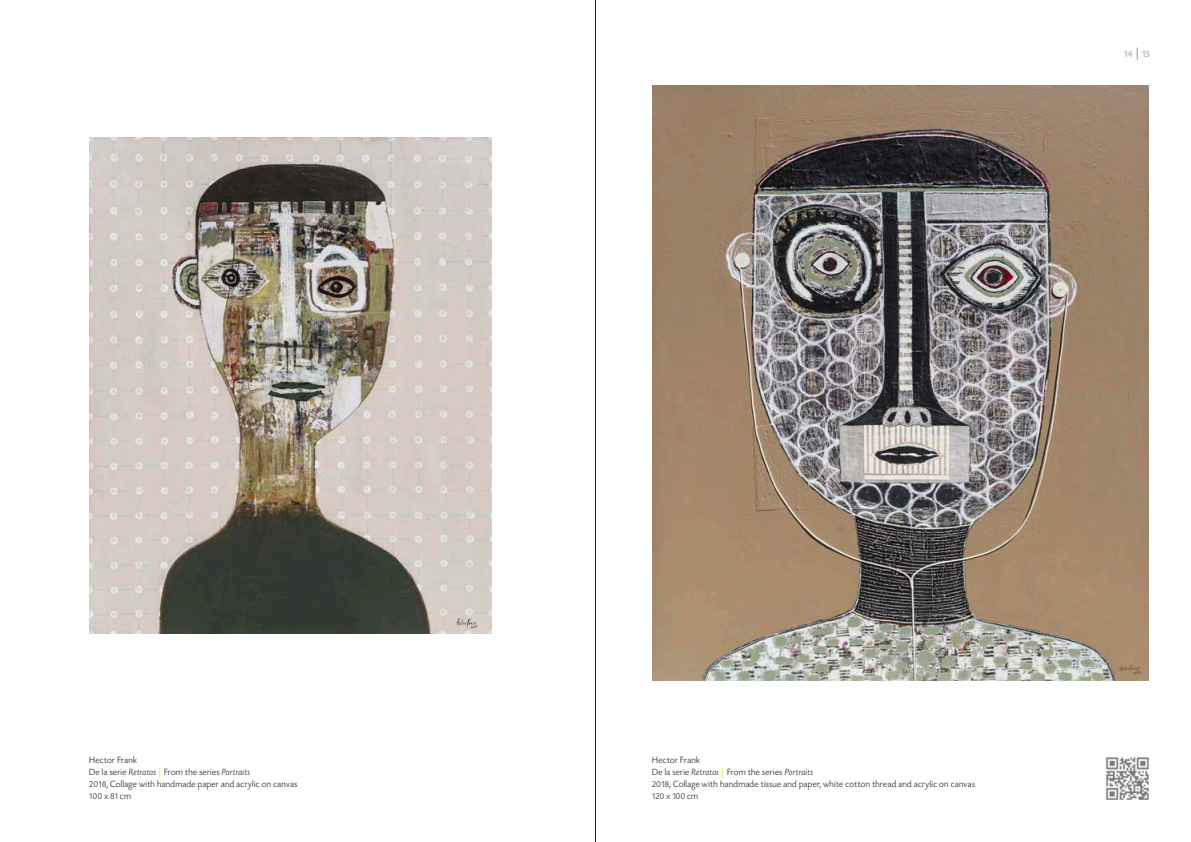
<style>
.page{position:relative;width:1191px;height:842px;background:#fff}
.page>*{position:absolute;margin:0;border:0;box-sizing:border-box;transform-origin:0 0}
.t1{font:10px "Today SHOP";color:#a8a9ad}
.pies_de_obras{font:300 9.5px "Today SHOP";letter-spacing:.035em;color:#231f20}
.pies_de_obras-2{font:300 9px "Today SHOP";letter-spacing:.05em;color:#231f20}
.s1{font-style:italic}
.s2{font-family:"Lato";font-weight:400;font-size:11px;color:#f4eb0a}
.s3{font-size:9px}
.s4{font-size:9.5px}
.s5{font-family:"Zona Pro";font-weight:100;font-size:13px;color:#231f20}
</style>
<div class="page">
<img style="left:1106px;top:757px;width:42px;height:42px">
<img style="left:89px;top:137px;width:402px;height:496px">
<img style="left:652px;top:85px;width:496px;height:596px">
<hr style="left:595px;top:0;width:1px;height:842px;background:#231f20">
<p class="pies_de_obras" style="left:89px;top:755px;width:49px">Hector Frank</p>
<p class="pies_de_obras" style="left:89px;top:767px;width:162px">De la serie <span class="s1">Retratos</span> <span class="s2">|</span> From the series <span class="s1">Portraits</span></p>
<p class="pies_de_obras" style="left:89px;top:779px;width:210px"><span class="s3">2018</span>, Collage with handmade paper and acrylic on canvas</p>
<p class="pies_de_obras-2" style="left:89px;top:792px;width:43px">100 <span class="s4">x</span> 81 <span class="s4">cm</span></p>
<p class="t1" style="left:1123px;top:49px;width:27px">14 <span class="s5">|</span> 15</p>
<p class="pies_de_obras" style="left:652px;top:755px;width:49px">Hector Frank</p>
<p class="pies_de_obras" style="left:652px;top:767px;width:162px">De la serie <span class="s1">Retratos</span> <span class="s2">|</span> From the series <span class="s1">Portraits</span></p>
<p class="pies_de_obras" style="left:652px;top:779px;width:324px"><span class="s3">2018</span>, Collage with handmade tissue and paper, white cotton thread and acrylic on canvas</p>
<p class="pies_de_obras-2" style="left:652px;top:792px;width:47px">120 <span class="s4">x</span> 100 <span class="s4">cm</span></p>
</div>
